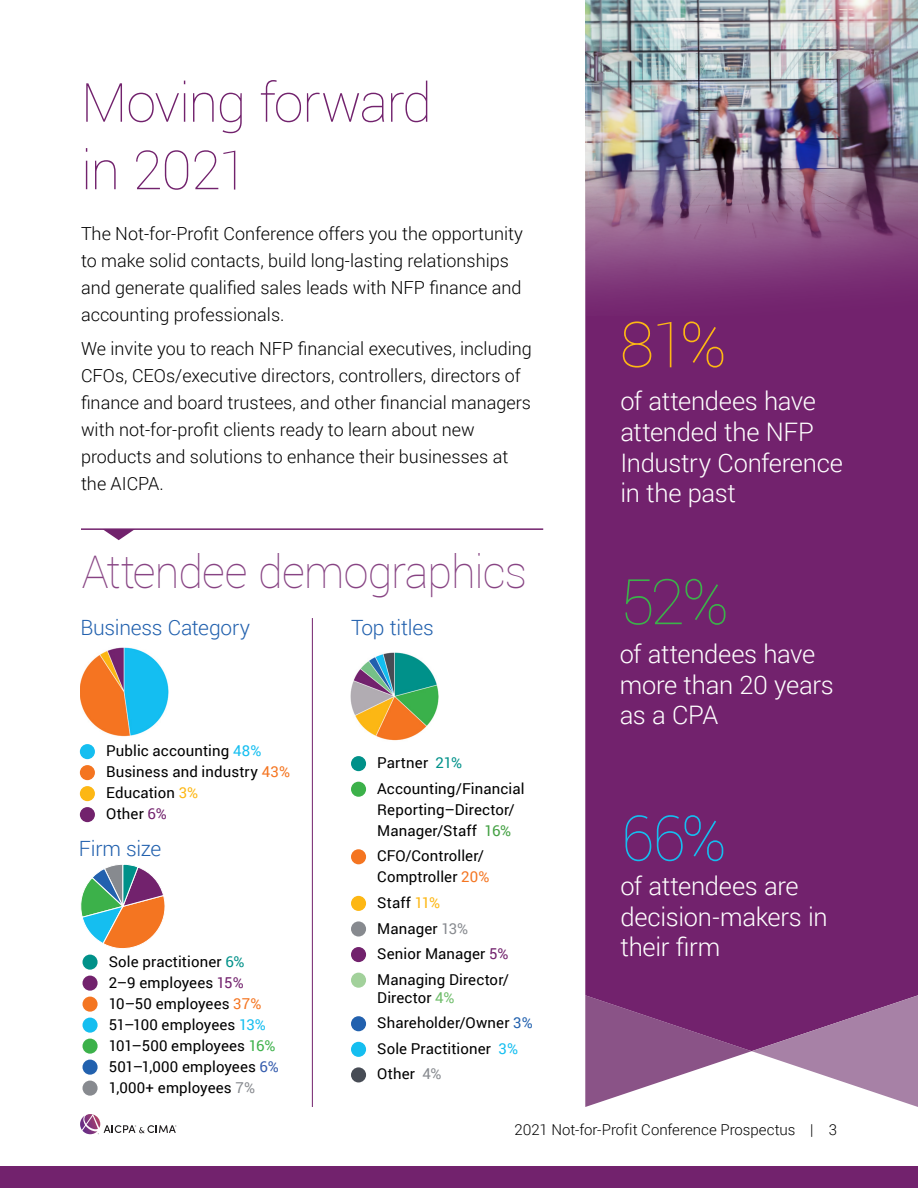
<style>
.page{position:relative;width:918px;height:1188px;background:#fff}
.page>*{position:absolute;margin:0;border:0;box-sizing:border-box;transform-origin:0 0}
.t1{font:100 63px "Roboto";color:#fdb714}
.t2{font:100 63px "Roboto";color:#3cb14a}
.t3{font:100 63px "Roboto";color:#15bef0}
.t4{font:100 54px/67.5px "Roboto";letter-spacing:-.03em;color:#72226d}
.t5{font:100 45px "Roboto";letter-spacing:-.02em;color:#72226d}
.t6{font:300 25.5px/30.6px "Roboto";letter-spacing:-.01em;color:#fff}
.t7{font:300 21px "Roboto";letter-spacing:-.01em;color:#2261ae}
.t8{font:300 18px/27px "Roboto";color:#000}
.t9{font:15px/21px "Roboto";letter-spacing:.01em;color:#000}
.t10{font:300 15px "Roboto";color:#000}
.s1{color:#15bef0}
.s2{color:#f47521}
.s3{color:#fdb714}
.s4{color:#72226d}
.s5{color:#009189}
.s6{color:#3cb14a}
.s7{color:#355cad}
.s8{color:#878a8f}
.s9{color:#43a042}
.s10{color:#6fbd6a}
.s11{color:#2261ae}
</style>
<div class="page">
<svg style="left:80px;top:1114px;width:96px;height:20px"></svg>
<div style="left:585px;top:316px;width:333px;height:679px;background:#72226d"></div>
<svg style="left:585px;top:995px;width:333px;height:112px"></svg>
<hr style="left:81px;top:528px;width:462px;height:2px;background:#72226d">
<svg style="left:104px;top:529px;width:31px;height:11px"></svg>
<img style="left:585px;top:0;width:333px;height:316px">
<div style="left:83px;top:955px;width:15px;height:15px;background:#009189;border-radius:50%"></div>
<div style="left:83px;top:976px;width:15px;height:15px;background:#72226d;border-radius:50%"></div>
<div style="left:83px;top:997px;width:15px;height:15px;background:#f47521;border-radius:50%"></div>
<div style="left:83px;top:1018px;width:15px;height:15px;background:#15bef0;border-radius:50%"></div>
<div style="left:83px;top:1039px;width:15px;height:15px;background:#3cb14a;border-radius:50%"></div>
<div style="left:83px;top:1060px;width:15px;height:15px;background:#2261ae;border-radius:50%"></div>
<div style="left:83px;top:1081px;width:15px;height:15px;background:#878a8f;border-radius:50%"></div>
<svg style="left:80px;top:864px;width:85px;height:85px"></svg>
<div style="left:351px;top:756px;width:15px;height:15px;background:#009189;border-radius:50%"></div>
<div style="left:351px;top:782px;width:15px;height:15px;background:#3cb14a;border-radius:50%"></div>
<div style="left:351px;top:849px;width:15px;height:15px;background:#f47521;border-radius:50%"></div>
<div style="left:351px;top:896px;width:15px;height:15px;background:#fdb714;border-radius:50%"></div>
<div style="left:351px;top:921px;width:15px;height:16px;background:#878a8f;border-radius:50%"></div>
<div style="left:351px;top:947px;width:15px;height:15px;background:#72226d;border-radius:50%"></div>
<div style="left:351px;top:973px;width:15px;height:15px;background:#a2d19b;border-radius:50%"></div>
<div style="left:351px;top:1016px;width:15px;height:15px;background:#2261ae;border-radius:50%"></div>
<div style="left:351px;top:1042px;width:15px;height:15px;background:#15bef0;border-radius:50%"></div>
<div style="left:351px;top:1067px;width:15px;height:15px;background:#474c55;border-radius:50%"></div>
<img style="left:351px;top:652px;width:88px;height:89px">
<hr style="left:312px;top:618px;width:1px;height:489px;background:#72226d">
<div style="left:80px;top:744px;width:15px;height:15px;background:#15bef0;border-radius:50%"></div>
<div style="left:80px;top:765px;width:15px;height:15px;background:#f47521;border-radius:50%"></div>
<div style="left:80px;top:786px;width:15px;height:15px;background:#fdb714;border-radius:50%"></div>
<div style="left:80px;top:807px;width:15px;height:15px;background:#72226d;border-radius:50%"></div>
<img style="left:80px;top:648px;width:88px;height:89px">
<div style="left:0;top:1167px;width:918px;height:21px;background:#72226d"></div>
<h2 class="t4" style="left:81px;top:67px;width:352px">Moving forward in 2021</h2>
<p class="t8" style="left:81px;top:220px;width:444px">The Not-for-Profit Conference offers you the opportunity to make solid contacts, build long-lasting relationships and generate qualified sales leads with NFP finance and accounting professionals.</p>
<p class="t8" style="left:81px;top:334px;width:452px">We invite you to reach NFP financial executives, including CFOs, CEOs/executive directors, controllers, directors of finance and board trustees, and other financial managers with not-for-profit clients ready to learn about new products and solutions to enhance their businesses at the AICPA.</p>
<h3 class="t5" style="left:81px;top:540px;width:447px">Attendee demographics</h3>
<p class="t7" style="left:351px;top:613px;width:84px">Top titles</p>
<p class="t7" style="left:80px;top:613px;width:171px">Business Category</p>
<p class="t9" style="left:106px;top:740px;width:185px">Public accounting <span class="s1">48%<br></span>Business and industry <span class="s2">43%<br></span>Education <span class="s3">3%<br></span>Other <span class="s4">6%</span></p>
<p class="t7" style="left:79px;top:834px;width:84px">Firm size</p>
<p class="t9" style="left:109px;top:950px;width:171px">Sole practitioner <span class="s5">6%<br></span>2–9 employees <span class="s4">15%<br></span>10–50 employees <span class="s2">37%<br></span>51–100 employees <span class="s1">13%<br></span>101–500 employees <span class="s6">16%<br></span>501–1,000 employees <span class="s7">6%<br></span>1,000+ employees <span class="s8">7%</span></p>
<p class="t9" style="left:377px;top:749px;width:149px;line-height:25.7px">Partner <span class="s5">21%<br></span>Accounting/Financial</p>
<p class="t9" style="left:377px;top:798px;width:139px">Reporting–Director/<br>Manager/Staff <span class="s9">16%</span></p>
<p class="t9" style="left:377px;top:845px;width:114px">CFO/Controller/<br>Comptroller <span class="s2">20%</span></p>
<p class="t9" style="left:377px;top:889px;width:133px;line-height:25.7px">Staff <span class="s3">11%<br></span>Manager <span class="s8">13%<br></span>Senior Manager <span class="s4">5%<br></span>Managing Director/</p>
<p class="t9" style="left:377px;top:984px;width:157px;line-height:25.7px">Director <span class="s10">4%<br></span>Shareholder/Owner <span class="s11">3%<br></span>Sole Practitioner <span class="s1">3%<br></span>Other <span class="s8">4%</span></p>
<h1 class="t1" style="left:620px;top:301px;width:109px">81%</h1>
<h3 class="t6" style="left:620px;top:385px;width:224px">of attendees have attended the NFP<br>Industry Conference in the past</h3>
<h1 class="t2" style="left:620px;top:558px;width:111px">52%</h1>
<h3 class="t6" style="left:620px;top:638px;width:216px">of attendees have more than 20 years as a CPA</h3>
<h1 class="t3" style="left:620px;top:795px;width:108px">66%</h1>
<h3 class="t6" style="left:620px;top:870px;width:209px">of attendees are decision-makers in their firm</h3>
<p class="t10" style="left:514px;top:1120px;width:324px">2021 Not-for-Profit Conference Prospectus | 3</p>
</div>
